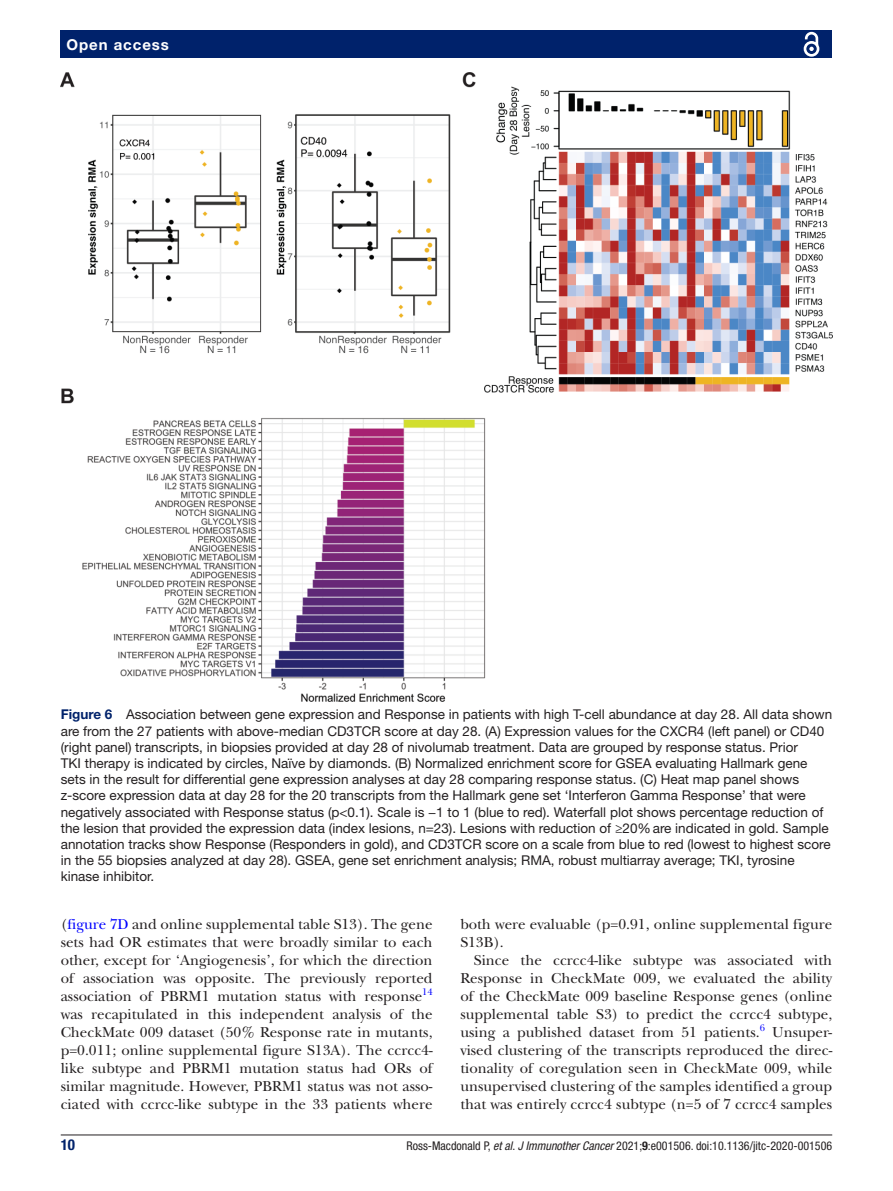
<style>
.page{position:relative;width:893px;height:1191px;background:#fff}
.page>*{position:absolute;margin:0;border:0;box-sizing:border-box;transform-origin:0 0}
.t1{font:15px/18px "New Baskerville";color:#231f20;text-align:justify}
.t2{font:700 15px "Helvetica Neue LT Std";letter-spacing:.065em;color:#fff}
.t3{font:700 condensed 15px "Helvetica Neue LT Std";color:#00226b}
.t4{font:13.5px/16.2px "Helvetica Neue LT Std";color:#231f20}
.t5{font:condensed 12px "Helvetica Neue LT Std";color:#231f20}
.t6{font:9.9px "New Baskerville";color:#00f}
.s1{font-weight:700;color:#00226b}
.s2{color:#00f}
.s3{font-style:italic}
.s4{font-weight:700}
</style>
<div class="page">
<hr style="left:61px;top:1134px;width:771px;height:1px;background:#231f20">
<div style="left:61px;top:31px;width:771px;height:27px;background:#00226b"></div>
<svg style="left:803px;top:31px;width:17px;height:26px"></svg>
<img style="left:61px;top:73px;width:771px;height:628px">
<p class="t2" style="left:66px;top:35px;width:104px">Open access</p>
<p class="t4" style="left:61px;top:706px;width:773px"><span class="s1">Figure 6</span> Association between gene expression and Response in patients with high T-cell abundance at day 28. All data shown are from the 27 patients with above-median CD3TCR score at day 28. (A) Expression values for the CXCR4 (left panel) or CD40 (right panel) transcripts, in biopsies provided at day 28 of nivolumab treatment. Data are grouped by response status. Prior<br>TKI therapy is indicated by circles, Naïve by diamonds. (B) Normalized enrichment score for GSEA evaluating Hallmark gene sets in the result for differential gene expression analyses at day 28 comparing response status. (C) Heat map panel shows z-score expression data at day 28 for the 20 transcripts from the Hallmark gene set ‘Interferon Gamma Response’ that were negatively associated with Response status (p&lt;0.1). Scale is −1 to 1 (blue to red). Waterfall plot shows percentage reduction of the lesion that provided the expression data (index lesions, n=23). Lesions with reduction of ≥20%are indicated in gold. Sample annotation tracks show Response (Responders in gold), and CD3TCR score on a scale from blue to red (lowest to highest score in the 55 biopsies analyzed at day 28). GSEA, gene set enrichment analysis; RMA, robust multiarray average; TKI, tyrosine kinase inhibitor.</p>
<p class="t1" style="left:61px;top:915px;width:373px">(<span class="s2">figure 7D</span> and online supplemental table S13). The gene sets had OR estimates that were broadly similar to each other, except for ‘Angiogenesis’, for which the direction of association was opposite. The previously reported association of PBRM1 mutation status with response</p>
<p class="t6" style="left:422px;top:985px;width:12px">14</p>
<p class="t1" style="left:61px;top:1005px;width:373px">was recapitulated in this independent analysis of the CheckMate 009 dataset (50% Response rate in mutants, p=0.011; online supplemental figure S13A). The ccrcc4- like subtype and PBRM1 mutation status had ORs of similar magnitude. However, PBRM1 status was not asso&shy;ciated with ccrcc-like subtype in the 33 patients where</p>
<p class="t1" style="left:460px;top:915px;width:373px">both were evaluable (p=0.91, online supplemental figure<br>S13B).</p>
<p class="t1" style="left:460px;top:951px;width:373px;text-indent:14px">Since the ccrcc4-like subtype was associated with Response in CheckMate 009, we evaluated the ability of the CheckMate 009 baseline Response genes (online supplemental table S3) to predict the ccrcc4 subtype, using a published dataset from 51 patients.</p>
<p class="t6" style="left:760px;top:1021px;width:7px">6</p>
<p class="t1" style="left:460px;top:1023px;width:373px;text-indent:312px">Unsuper&shy;vised clustering of the transcripts reproduced the direc&shy;tionality of coregulation seen in CheckMate 009, while unsupervised clustering of the samples identified a group that was entirely ccrcc4 subtype (n=5 of 7 ccrcc4 samples</p>
<p class="t3" style="left:61px;top:1135px;width:16px">10</p>
<p class="t5" style="left:407px;top:1138px;width:427px">Ross-Macdonald P, <span class="s3">et al</span>. <span class="s3">J Immunother Cancer</span> 2021;<span class="s4">9</span>:e001506. doi:10.1136/jitc-2020-001506</p>
</div>
